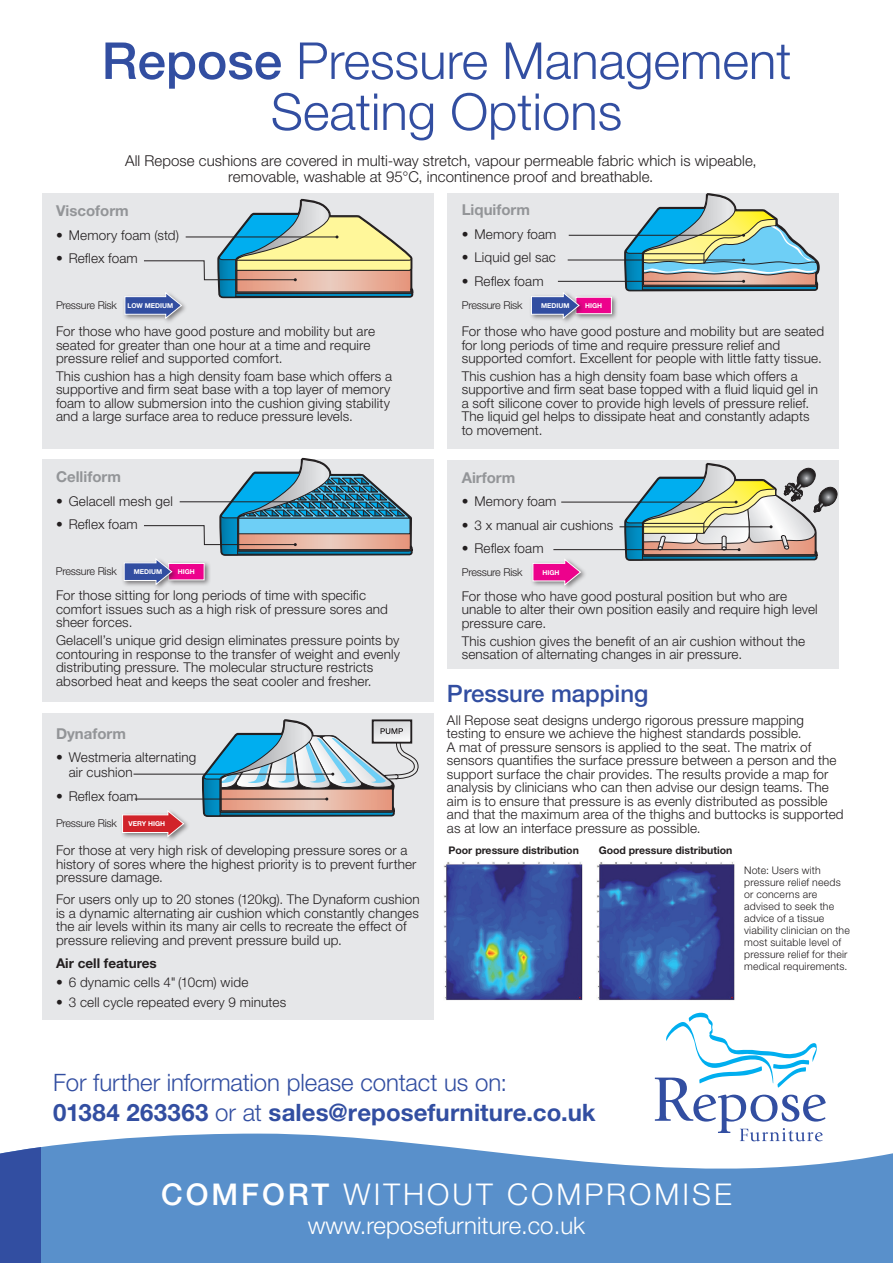
<style>
.page{position:relative;width:893px;height:1263px;background:#fff}
.page>*{position:absolute;margin:0;border:0;box-sizing:border-box;transform-origin:0 0}
.t1{font:300 51px/51px "Helvetica Neue LT Std";color:#324ea1;text-align:center}
.t2{font:300 30px "Helvetica Neue LT Std";letter-spacing:.1em;color:#fff}
.Body_Copy{font:300 24px/30px "Helvetica Neue LT Std";letter-spacing:-.005em;color:#324ea1}
.t3{font:300 24px "Helvetica Neue LT Std";color:#fff}
.t4{font:500 24px "Helvetica Neue LT Std";color:#324ea1}
.Body_Copy-2{font:300 15px/16.5px "Helvetica Neue LT Std";letter-spacing:.005em;color:#231f20;text-align:center}
.Body_Copy-3{font:700 15px "Helvetica Neue LT Std";color:#939598}
.Body_Copy-4{font:300 13.5px/13.5px "Helvetica Neue LT Std";letter-spacing:.01em;color:#231f20}
.t5{font:700 13.5px "Helvetica Neue LT Std";color:#231f20}
.t6{font:300 10.8px "Helvetica Neue LT Std";letter-spacing:-.02em;color:#231f20}
.Body_Copy-5{font:300 10.5px/12px "Helvetica Neue LT Std";letter-spacing:.02em;color:#231f20}
.t7{font:700 10.5px "Helvetica Neue LT Std";color:#231f20}
.t8{font:700 6.75px "Helvetica Neue LT Std";color:#fff}
.t9{font:500 3.9px "Helvetica Neue LT Std";color:#231f20}
.s1{font-weight:500}
.s2{font-weight:700}
</style>
<div class="page">
<svg style="left:41px;top:1133px;width:852px;height:130px;background:#6d9dd1"></svg>
<div style="left:0;top:1140px;width:41px;height:123px;background:#324ea1"></div>
<div style="left:447px;top:460px;width:391px;height:208px;background:#e6e7e9"></div>
<div style="left:447px;top:193px;width:391px;height:255px;background:#e6e7e9"></div>
<hr style="left:569px;top:235px;width:175px;height:1px;background:#231f20">
<hr style="left:561px;top:502px;width:175px;height:1px;background:#231f20">
<hr style="left:558px;top:281px;width:186px;height:1px;background:#231f20">
<hr style="left:553px;top:549px;width:186px;height:1px;background:#231f20">
<hr style="left:568px;top:260px;width:176px;height:1px;background:#231f20">
<svg style="left:624px;top:193px;width:196px;height:98px"></svg>
<hr style="left:619px;top:526px;width:152px;height:1px;background:#231f20">
<svg style="left:624px;top:460px;width:215px;height:101px"></svg>
<div style="left:43px;top:193px;width:391px;height:255px;background:#e6e7e9"></div>
<svg style="left:124px;top:199px;width:289px;height:121px"></svg>
<div style="left:573px;top:294px;width:45px;height:27px;background:#231f20;opacity:.55"></div>
<div style="left:575px;top:297px;width:37px;height:17px;background:#ed028c;border:1px solid #fff"></div>
<div style="left:529px;top:290px;width:57px;height:34px;background:#231f20;opacity:.55"></div>
<svg style="left:531px;top:292px;width:49px;height:28px"></svg>
<div style="left:530px;top:556px;width:57px;height:35px;background:#231f20;opacity:.55"></div>
<svg style="left:532px;top:558px;width:49px;height:28px"></svg>
<div style="left:43px;top:460px;width:391px;height:242px;background:#e6e7e9"></div>
<div style="left:121px;top:556px;width:58px;height:34px;background:#231f20;opacity:.55"></div>
<svg style="left:123px;top:458px;width:290px;height:128px"></svg>
<div style="left:43px;top:713px;width:391px;height:306px;background:#e6e7e9"></div>
<div style="left:120px;top:808px;width:70px;height:34px;background:#231f20;opacity:.55"></div>
<svg style="left:122px;top:810px;width:63px;height:28px"></svg>
<hr style="left:134px;top:774px;width:199px;height:1px;background:#231f20">
<hr style="left:135px;top:799px;width:192px;height:1px;background:#231f20">
<svg style="left:202px;top:719px;width:216px;height:98px"></svg>
<img style="left:597px;top:862px;width:138px;height:139px">
<img style="left:444px;top:861px;width:139px;height:140px">
<svg style="left:655px;top:1012px;width:171px;height:129px"></svg>
<p class="t1" style="left:102px;top:34px;width:691px"><span class="s1">Repose</span> Pressure Management<br>Seating Options</p>
<p class="Body_Copy-2" style="left:125px;top:152px;width:633px">All Repose cushions are covered in multi-way stretch, vapour permeable fabric which is wipeable, removable, washable at 95°C, incontinence proof and breathable.</p>
<p class="Body_Copy-3" style="left:56px;top:202px;width:74px">Viscoform</p>
<p class="Body_Copy-4" style="left:56px;top:228px;width:125px">• Memory foam (std)</p>
<p class="Body_Copy-4" style="left:56px;top:251px;width:83px">• Reflex foam</p>
<p class="Body_Copy-3" style="left:462px;top:201px;width:70px">Liquiform</p>
<p class="Body_Copy-4" style="left:462px;top:227px;width:96px">• Memory foam</p>
<p class="Body_Copy-4" style="left:462px;top:250px;width:96px">• Liquid gel sac</p>
<p class="Body_Copy-4" style="left:462px;top:274px;width:83px">• Reflex foam</p>
<p class="t6" style="left:56px;top:299px;width:62px">Pressure Risk</p>
<p class="t8" style="left:127px;top:301px;width:47px">LOW MEDIUM</p>
<p class="t6" style="left:462px;top:299px;width:62px">Pressure Risk</p>
<p class="t8" style="left:541px;top:301px;width:30px">MEDIUM</p>
<p class="t8" style="left:585px;top:301px;width:19px">HIGH</p>
<p class="Body_Copy-4" style="left:56px;top:324px;width:321px">For those who have good posture and mobility but are seated for greater than one hour at a time and require pressure relief and supported comfort.</p>
<p class="Body_Copy-4" style="left:56px;top:369px;width:338px">This cushion has a high density foam base which offers a supportive and firm seat base with a top layer of memory foam to allow submersion into the cushion giving stability and a large surface area to reduce pressure levels.</p>
<p class="Body_Copy-3" style="left:56px;top:468px;width:66px">Celliform</p>
<p class="Body_Copy-4" style="left:56px;top:494px;width:118px">• Gelacell mesh gel</p>
<p class="Body_Copy-4" style="left:56px;top:517px;width:83px">• Reflex foam</p>
<p class="t6" style="left:56px;top:565px;width:62px">Pressure Risk</p>
<p class="t8" style="left:134px;top:567px;width:30px">MEDIUM</p>
<p class="t8" style="left:178px;top:567px;width:19px">HIGH</p>
<p class="Body_Copy-4" style="left:56px;top:588px;width:333px">For those sitting for long periods of time with specific comfort issues such as a high risk of pressure sores and sheer forces.</p>
<p class="Body_Copy-4" style="left:56px;top:633px;width:346px">Gelacell’s unique grid design eliminates pressure points by contouring in response to the transfer of weight and evenly distributing pressure. The molecular structure restricts absorbed heat and keeps the seat cooler and fresher.</p>
<p class="Body_Copy-3" style="left:56px;top:724px;width:71px">Dynaform</p>
<p class="Body_Copy-4" style="left:69px;top:750px;width:129px;line-height:15px;text-indent:-13px">• Westmeria alternating air cushion</p>
<p class="Body_Copy-4" style="left:56px;top:789px;width:83px">• Reflex foam</p>
<p class="t6" style="left:56px;top:817px;width:62px">Pressure Risk</p>
<p class="t8" style="left:129px;top:819px;width:38px">VERY HIGH</p>
<p class="Body_Copy-4" style="left:56px;top:843px;width:362px">For those at very high risk of developing pressure sores or a history of sores where the highest priority is to prevent further pressure damage.</p>
<p class="Body_Copy-4" style="left:56px;top:892px;width:365px">For users only up to 20 stones (120kg). The Dynaform cushion is a dynamic alternating air cushion which constantly changes the air levels within its many air cells to recreate the effect of pressure relieving and prevent pressure build up.</p>
<p class="t5" style="left:56px;top:955px;width:102px">Air cell features</p>
<p class="Body_Copy-4" style="left:56px;top:975px;width:194px">• 6 dynamic cells 4" (10cm) wide</p>
<p class="Body_Copy-4" style="left:56px;top:995px;width:232px">• 3 cell cycle repeated every 9 minutes</p>
<p class="Body_Copy-4" style="left:462px;top:324px;width:364px">For those who have good posture and mobility but are seated for long periods of time and require pressure relief and supported comfort. Excellent for people with little fatty tissue.</p>
<p class="Body_Copy-4" style="left:462px;top:369px;width:358px">This cushion has a high density foam base which offers a supportive and firm seat base topped with a fluid liquid gel in a soft silicone cover to provide high levels of pressure relief.<br>The liquid gel helps to dissipate heat and constantly adapts to movement.</p>
<p class="t9" style="left:703px;top:416px;width:20px">AIRFORM</p>
<p class="Body_Copy-3" style="left:462px;top:468px;width:55px">Airform</p>
<p class="Body_Copy-4" style="left:462px;top:494px;width:96px">• Memory foam</p>
<p class="Body_Copy-4" style="left:462px;top:518px;width:153px">• 3 x manual air cushions</p>
<p class="Body_Copy-4" style="left:462px;top:541px;width:83px">• Reflex foam</p>
<p class="t6" style="left:462px;top:565px;width:62px">Pressure Risk</p>
<p class="t8" style="left:542px;top:568px;width:19px">HIGH</p>
<p class="Body_Copy-4" style="left:462px;top:589px;width:358px">For those who have good postural position but who are unable to alter their own position easily and require high level pressure care.</p>
<p class="Body_Copy-4" style="left:462px;top:634px;width:345px">This cushion gives the benefit of an air cushion without the sensation of alternating changes in air pressure.</p>
<p class="t4" style="left:447px;top:679px;width:203px">Pressure mapping</p>
<p class="Body_Copy-4" style="left:447px;top:713px;width:398px">All Repose seat designs undergo rigorous pressure mapping testing to ensure we achieve the highest standards possible.<br>A mat of pressure sensors is applied to the seat. The matrix of sensors quantifies the surface pressure between a person and the support surface the chair provides. The results provide a map for analysis by clinicians who can then advise our design teams. The aim is to ensure that pressure is as evenly distributed as possible and that the maximum area of the thighs and buttocks is supported as at low an interface pressure as possible.</p>
<p class="t7" style="left:448px;top:843px;width:132px">Poor pressure distribution</p>
<p class="t7" style="left:599px;top:843px;width:135px">Good pressure distribution</p>
<p class="Body_Copy-5" style="left:744px;top:864px;width:107px">Note: Users with pressure relief needs or concerns are advised to seek the advice of a tissue viability clinician on the most suitable level of pressure relief for their medical requirements.</p>
<p class="Body_Copy" style="left:53px;top:1067px;width:544px">For further information please contact us on:<br><span class="s2">01384 263363</span> or at <span class="s2">sales@reposefurniture.co.uk</span></p>
<p class="t2" style="left:161px;top:1176px;width:572px"><span class="s1">COMFORT</span> WITHOUT COMPROMISE</p>
<p class="t3" style="left:308px;top:1211px;width:279px">www.reposefurniture.co.uk</p>
</div>
